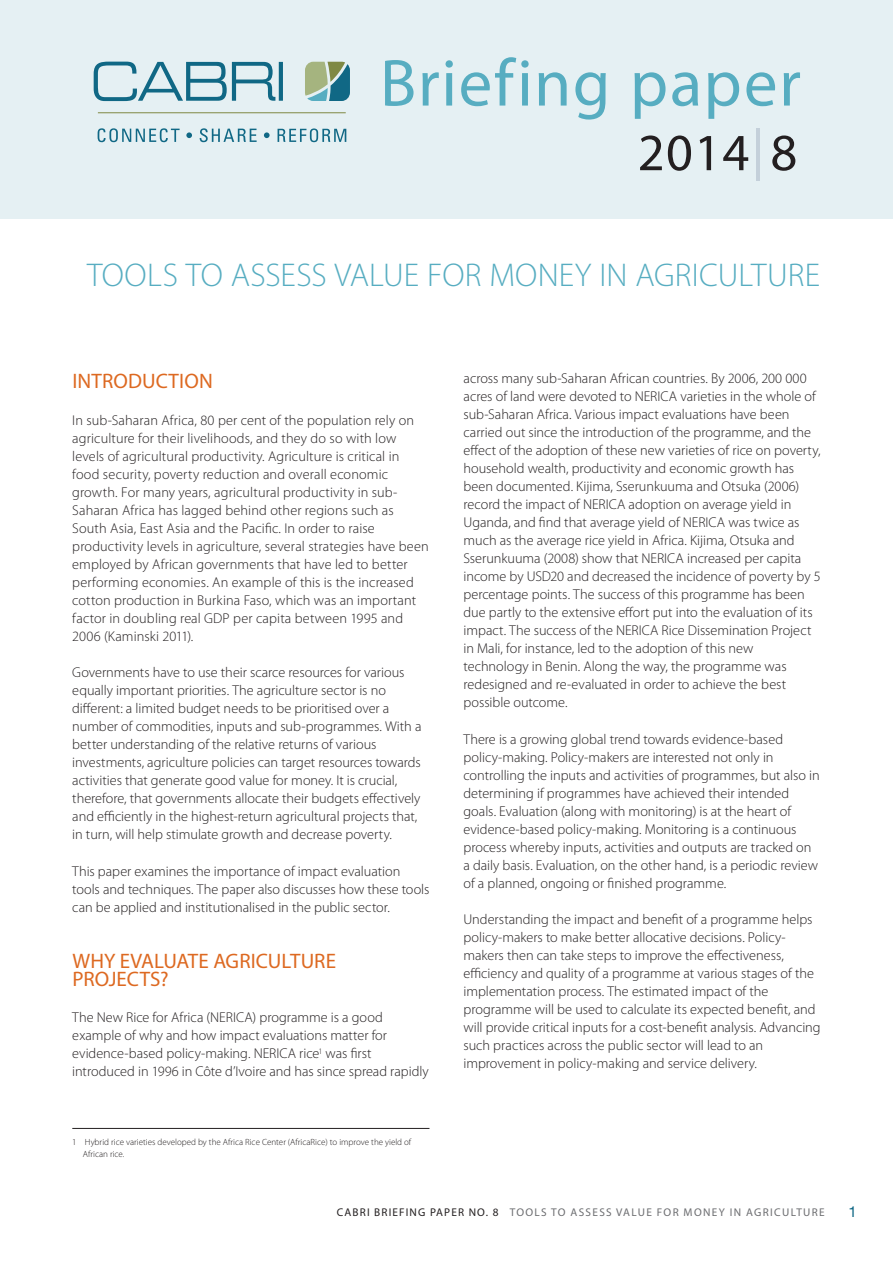
<style>
.page{position:relative;width:893px;height:1263px;background:#fff}
.page>*{position:absolute;margin:0;border:0;box-sizing:border-box;transform-origin:0 0}
.t1{font:67.05px "Myriad Pro";letter-spacing:.025em;color:#57adc1}
.t2{font:52.5px "Myriad Pro";color:#231f20}
.t3{font:300 33px "Myriad Pro";color:#57adc1}
.t4{font:21px/18px "Myriad Pro";letter-spacing:.005em;color:#dd6921}
.t5{font:15px "Helvetica Neue LT Std";color:#106885}
.t6{font:300 14.25px/18px "Myriad Pro";color:#231f20}
.t7{font:11.25px "Myriad Pro";letter-spacing:.12em;color:#6c6d70}
.t8{font:300 9px/12px "Myriad Pro";color:#231f20}
.s1{color:#c4d0da}
.s2{color:#231f20}
</style>
<div class="page">
<div style="left:0;top:0;width:893px;height:218px;background:#e5f0f3"></div>
<svg style="left:94px;top:62px;width:189px;height:39px"></svg>
<svg style="left:305px;top:62px;width:45px;height:39px;background:#7ca494"></svg>
<hr style="left:98px;top:112px;width:248px;height:1px;background:#7f8944">
<svg style="left:98px;top:128px;width:248px;height:14px"></svg>
<hr style="left:72px;top:1128px;width:357px;height:1px;background:#231f20">
<h1 class="t1" style="left:380px;top:42px;width:423px">Briefing paper</h1>
<h2 class="t2" style="left:638px;top:120px;width:161px">2014<span class="s1">|</span> 8</h2>
<h3 class="t3" style="left:87px;top:257px;width:735px">TOOLS TO ASSESS VALUE FOR MONEY IN AGRICULTURE</h3>
<h3 class="t4" style="left:72px;top:371px;width:142px">INTRODUCTION</h3>
<p class="t6" style="left:72px;top:411px;width:358px">In sub-Saharan Africa, 80 per cent of the population rely on agriculture for their livelihoods, and they do so with low levels of agricultural productivity. Agriculture is critical in food security, poverty reduction and overall economic growth. For many years, agricultural productivity in sub-Saharan Africa has lagged behind other regions such as South Asia, East Asia and the Pacific. In order to raise productivity levels in agriculture, several strategies have been employed by African governments that have led to better performing economies. An example of this is the increased cotton production in Burkina Faso, which was an important factor in doubling real GDP per capita between 1995 and 2006 (Kaminski 2011).</p>
<p class="t6" style="left:72px;top:664px;width:351px">Governments have to use their scarce resources for various equally important priorities. The agriculture sector is no different: a limited budget needs to be prioritised over a number of commodities, inputs and sub-programmes. With a better understanding of the relative returns of various investments, agriculture policies can target resources towards activities that generate good value for money. It is crucial, therefore, that governments allocate their budgets effectively and efficiently in the highest-return agricultural projects that, in turn, will help stimulate growth and decrease poverty.</p>
<p class="t6" style="left:72px;top:862px;width:359px">This paper examines the importance of impact evaluation tools and techniques. The paper also discusses how these tools can be applied and institutionalised in the public sector.</p>
<h3 class="t4" style="left:72px;top:951px;width:265px">WHY EVALUATE AGRICULTURE<br>PROJECTS?</h3>
<p class="t6" style="left:72px;top:1009px;width:358px">The New Rice for Africa (NERICA) programme is a good example of why and how impact evaluations matter for evidence-based policy-making. NERICA rice<sup>1</sup> was first introduced in 1996 in Côte d’Ivoire and has since spread rapidly</p>
<p class="t8" style="left:83px;top:1136px;width:330px;text-indent:-11px">1 Hybrid rice varieties developed by the Africa Rice Center (AfricaRice) to improve the yield of<br>African rice.</p>
<p class="t6" style="left:463px;top:369px;width:359px">across many sub-Saharan African countries. By 2006, 200 000 acres of land were devoted to NERICA varieties in the whole of sub-Saharan Africa. Various impact evaluations have been carried out since the introduction of the programme, and the effect of the adoption of these new varieties of rice on poverty, household wealth, productivity and economic growth has been documented. Kijima, Sserunkuuma and Otsuka (2006) record the impact of NERICA adoption on average yield in Uganda, and find that average yield of NERICA was twice as much as the average rice yield in Africa. Kijima, Otsuka and Sserunkuuma (2008) show that NERICA increased per capita income by USD20 and decreased the incidence of poverty by 5 percentage points. The success of this programme has been due partly to the extensive effort put into the evaluation of its impact. The success of the NERICA Rice Dissemination Project in Mali, for instance, led to the adoption of this new technology in Benin. Along the way, the programme was redesigned and re-evaluated in order to achieve the best possible outcome.</p>
<p class="t6" style="left:463px;top:730px;width:358px">There is a growing global trend towards evidence-based policy-making. Policy-makers are interested not only in controlling the inputs and activities of programmes, but also in determining if programmes have achieved their intended goals. Evaluation (along with monitoring) is at the heart of evidence-based policy-making. Monitoring is a continuous process whereby inputs, activities and outputs are tracked on a daily basis. Evaluation, on the other hand, is a periodic review of a planned, ongoing or finished programme.</p>
<p class="t6" style="left:463px;top:911px;width:359px">Understanding the impact and benefit of a programme helps policy-makers to make better allocative decisions. Policy&shy;makers then can take steps to improve the effectiveness, efficiency and quality of a programme at various stages of the implementation process. The estimated impact of the programme will be used to calculate its expected benefit, and will provide critical inputs for a cost-benefit analysis. Advancing such practices across the public sector will lead to an improvement in policy-making and service delivery.</p>
<p class="t7" style="left:337px;top:1205px;width:489px"><span class="s2">CABRI BRIEFING PAPER NO. 8</span> TOOLS TO ASSESS VALUE FOR MONEY IN AGRICULTURE</p>
<p class="t5" style="left:848px;top:1202px;width:10px">1</p>
</div>
